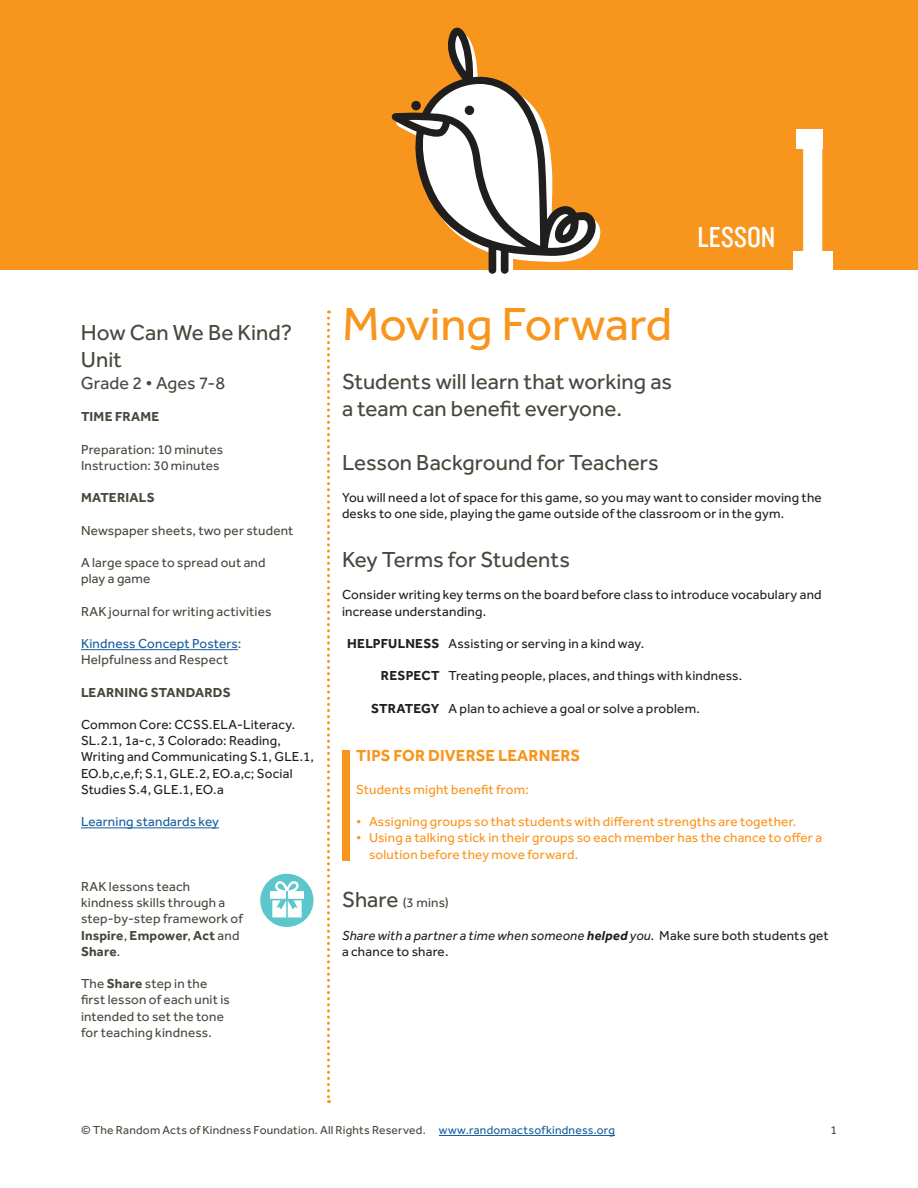
<style>
.page{position:relative;width:918px;height:1188px;background:#fff}
.page>*{position:absolute;margin:0;border:0;box-sizing:border-box;transform-origin:0 0}
.Big_Number{font:213px "Knockout 29 Junior Ltweight";color:#fff}
.Headline{font:48px "Effra";letter-spacing:-.005em;color:#f8951d}
.Big_Number-2{font:30px "Knockout 29 Junior Ltweight";letter-spacing:.01em;color:#fff}
.Subheadline{font:22.5px/27px "Effra";color:#48483e}
.Subheadline-2{font:18px "Effra";letter-spacing:.005em;color:#48483e}
.Tips_for_diverse_lea{font:700 16.5px "Effra";letter-spacing:.005em;color:#f8951d}
.Definition_List{font:13.5px/16.2px "Effra";letter-spacing:.015em;color:#231f20}
.Sidebar_Text{font:13.5px/16.2px "Effra";letter-spacing:.015em;color:#48483e}
.Tips_text{font:13.5px/16.2px "Effra";letter-spacing:.015em;color:#f8951d}
.Sidebar_Text-2{font:13.5px/16.2px "Effra";letter-spacing:.015em;color:#175d9e}
.Sidebar_Text_Header{font:700 13.5px "Effra";letter-spacing:.02em;color:#48483e}
.Sidebar_Text-3{font:700 13.5px "Effra";letter-spacing:.015em;color:#48483e}
.t1{font:12px "Effra";letter-spacing:.02em;color:#48483e}
.s1{color:#48483e}
.s2{font-weight:700}
.s3{font-size:22.5px}
.s4{font-style:italic}
.s5{font-weight:700;font-style:italic}
.s6{color:#175d9e}
</style>
<div class="page">
<hr style="left:439px;top:1135px;width:176px;height:1px;background:#175d9e">
<hr style="left:81px;top:649px;width:157px;height:1px;background:#175d9e">
<hr style="left:81px;top:828px;width:138px;height:1px;background:#175d9e">
<div style="left:0;top:0;width:918px;height:270px;background:#f8951d"></div>
<div style="left:793px;top:251px;width:40px;height:19px;background:#fff"></div>
<div style="left:796px;top:129px;width:26px;height:19px;background:#fff"></div>
<svg style="left:327px;top:310px;width:3px;height:793px"></svg>
<svg style="left:392px;top:27px;width:205px;height:247px"></svg>
<div style="left:465px;top:106px;width:9px;height:9px;background:#211e1e;border-radius:50%"></div>
<div style="left:411px;top:101px;width:10px;height:9px;background:#211e1e;border-radius:50%"></div>
<div style="left:342px;top:750px;width:7px;height:111px;background:#f8951d"></div>
<div style="left:260px;top:874px;width:54px;height:53px;background:#5bc6cc;border-radius:50%"></div>
<svg style="left:270px;top:881px;width:34px;height:36px"></svg>
<p class="Subheadline" style="left:81px;top:319px;width:213px">How Can We Be Kind?<br>Unit</p>
<p class="Subheadline-2" style="left:81px;top:372px;width:146px">Grade 2 • Ages 7-8</p>
<p class="Sidebar_Text_Header" style="left:81px;top:408px;width:80px">TIME FRAME</p>
<p class="Sidebar_Text" style="left:81px;top:441px;width:144px">Preparation: 10 minutes<br>Instruction: 30 minutes</p>
<p class="Sidebar_Text_Header" style="left:81px;top:489px;width:75px">MATERIALS</p>
<p class="Sidebar_Text" style="left:81px;top:522px;width:214px">Newspaper sheets, two per student</p>
<p class="Sidebar_Text" style="left:81px;top:554px;width:186px">A large space to spread out and play a game</p>
<p class="Sidebar_Text" style="left:81px;top:603px;width:192px">RAK journal for writing activities</p>
<p class="Sidebar_Text-2" style="left:81px;top:635px;width:162px">Kindness Concept Posters<span class="s1">:<br>Helpfulness and Respect</span></p>
<p class="Sidebar_Text-3" style="left:81px;top:684px;width:151px">LEARNING STANDARDS</p>
<p class="Definition_List" style="left:81px;top:716px;width:234px">Common Core: CCSS.ELA-Literacy.<br>SL.2.1, 1a-c, 3 Colorado: Reading, Writing and Communicating S.1, GLE.1, EO.b,c,e,f; S.1, GLE.2, EO.a,c; Social Studies S.4, GLE.1, EO.a</p>
<p class="Sidebar_Text-2" style="left:81px;top:813px;width:140px">Learning standards key</p>
<p class="Sidebar_Text" style="left:81px;top:878px;width:163px">RAK lessons teach kindness skills through a step-by-step framework of<br><span class="s2">Inspire</span>, <span class="s2">Empower</span>, <span class="s2">Act</span> and<br><span class="s2">Share</span>.</p>
<p class="Sidebar_Text" style="left:81px;top:975px;width:150px">The <span class="s2">Share</span> step in the first lesson of each unit is intended to set the tone for teaching kindness.</p>
<p class="Big_Number-2" style="left:698px;top:218px;width:79px">LESSON</p>
<p class="Big_Number" style="left:789px;top:63px;width:50px">1</p>
<p class="Headline" style="left:342px;top:296px;width:332px">Moving Forward</p>
<p class="Subheadline" style="left:342px;top:368px;width:332px">Students will learn that working as a team can benefit everyone.</p>
<p class="Subheadline" style="left:342px;top:449px;width:318px">Lesson Background for Teachers</p>
<p class="Definition_List" style="left:342px;top:489px;width:481px">You will need a lot of space for this game, so you may want to consider moving the desks to one side, playing the game outside of the classroom or in the gym.</p>
<p class="Subheadline" style="left:342px;top:546px;width:230px">Key Terms for Students</p>
<p class="Definition_List" style="left:342px;top:587px;width:481px">Consider writing key terms on the board before class to introduce vocabulary and increase understanding.</p>
<p class="Definition_List" style="left:347px;top:635px;width:299px"><span class="s2">HELPFULNESS</span> Assisting or serving in a kind way.</p>
<p class="Definition_List" style="left:381px;top:668px;width:363px"><span class="s2">RESPECT</span> Treating people, places, and things with kindness.</p>
<p class="Definition_List" style="left:371px;top:700px;width:330px"><span class="s2">STRATEGY</span> A plan to achieve a goal or solve a problem.</p>
<p class="Tips_for_diverse_lea" style="left:356px;top:746px;width:226px">TIPS FOR DIVERSE LEARNERS</p>
<p class="Tips_text" style="left:356px;top:781px;width:174px">Students might benefit from:</p>
<p class="Tips_text" style="left:356px;top:813px;width:442px">• Assigning groups so that students with different strengths are together.</p>
<p class="Tips_text" style="left:369px;top:830px;width:455px;text-indent:-13px">• Using a talking stick in their groups so each member has the chance to offer a solution before they move forward.</p>
<p class="Sidebar_Text" style="left:342px;top:894px;width:108px"><span class="s3">Share</span> (3 mins)</p>
<p class="Definition_List" style="left:342px;top:927px;width:488px"><span class="s4">Share with a partner a time when someone</span> <span class="s5">helped</span> <span class="s4">you.</span> Make sure both students get a chance to share.</p>
<p class="t1" style="left:81px;top:1123px;width:535px">© The Random Acts of Kindness Foundation. All Rights Reserved. <span class="s6">www.randomactsofkindness.org</span></p>
<p class="t1" style="left:830px;top:1123px;width:8px">1</p>
</div>
